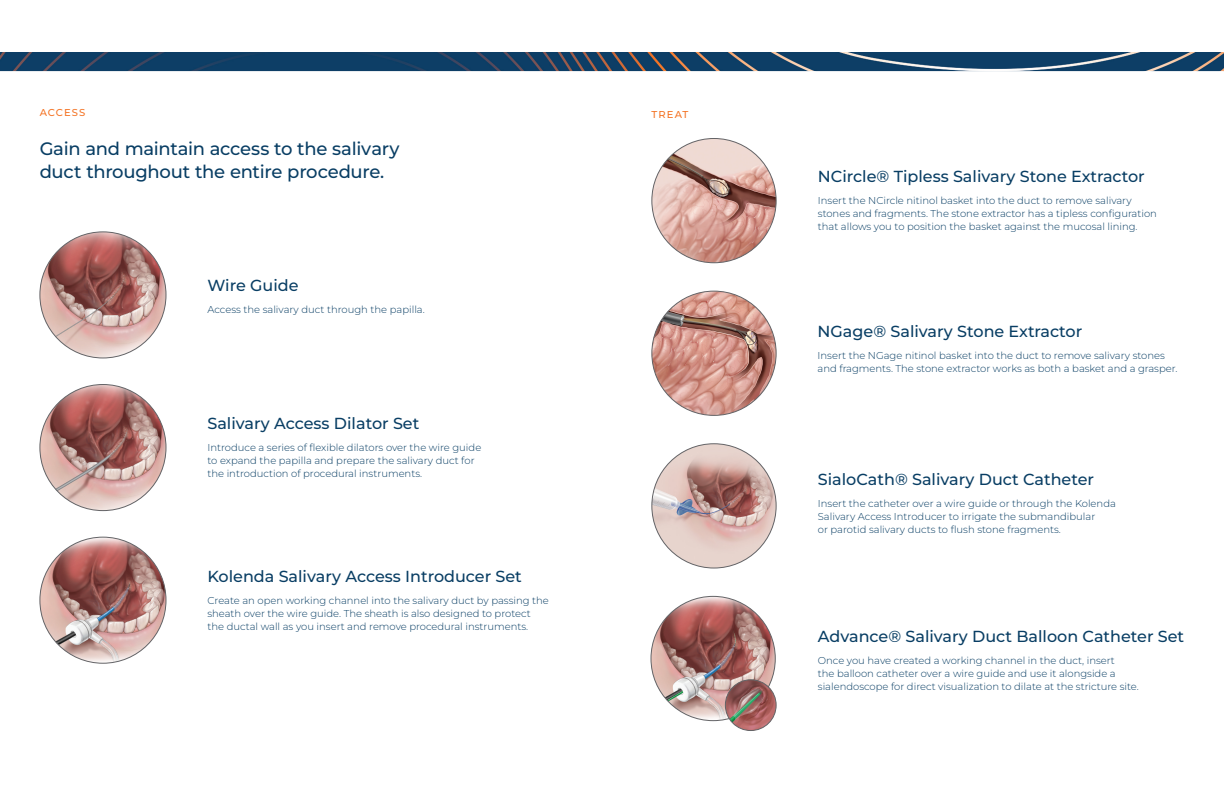
<style>
.page{position:relative;width:1224px;height:792px;background:#fff}
.page>*{position:absolute;margin:0;border:0;box-sizing:border-box;transform-origin:0 0}
.TXT-21-30-MedItalic{font:500 18px/23px "Montserrat";letter-spacing:-.015em;color:#093e64}
.TXT-16-20-550{font:500 16px "Montserrat";color:#093e64}
.TXT-10-13-75{font:300 10px/13px "Montserrat";color:#093e64}
.TXT-DEMI-10-12-white{font:500 10px "Montserrat";letter-spacing:.1em;color:#f47527}
</style>
<div class="page">
<img style="left:0;top:53px;width:1224px;height:18px">
<img style="left:40px;top:537px;width:126px;height:126px;border-radius:62px">
<img style="left:40px;top:385px;width:126px;height:126px;border-radius:63px">
<img style="left:40px;top:232px;width:126px;height:126px;border-radius:63px">
<img style="left:652px;top:138px;width:124px;height:125px;border-radius:62px">
<img style="left:652px;top:291px;width:124px;height:124px;border-radius:62px">
<img style="left:652px;top:444px;width:124px;height:124px;border-radius:61px">
<img style="left:651px;top:596px;width:124px;height:125px;border-radius:62px">
<img style="left:725px;top:680px;width:51px;height:51px;border-radius:25px">
<div style="left:725px;top:680px;width:51px;height:51px;border:1px solid #636366;border-radius:50%"></div>
<p class="TXT-DEMI-10-12-white" style="left:40px;top:106px;width:47px">ACCESS</p>
<p class="TXT-21-30-MedItalic" style="left:40px;top:137px;width:361px">Gain and maintain access to the salivary duct throughout the entire procedure.</p>
<p class="TXT-16-20-550" style="left:207px;top:275px;width:93px">Wire Guide</p>
<p class="TXT-10-13-75" style="left:207px;top:303px;width:219px">Access the salivary duct through the papilla.</p>
<p class="TXT-16-20-550" style="left:207px;top:413px;width:213px">Salivary Access Dilator Set</p>
<p class="TXT-10-13-75" style="left:207px;top:441px;width:275px">Introduce a series of flexible dilators over the wire guide to expand the papilla and prepare the salivary duct for the introduction of procedural instruments.</p>
<p class="TXT-16-20-550" style="left:207px;top:566px;width:316px">Kolenda Salivary Access Introducer Set</p>
<p class="TXT-10-13-75" style="left:207px;top:594px;width:343px">Create an open working channel into the salivary duct by passing the sheath over the wire guide. The sheath is also designed to protect the ductal wall as you insert and remove procedural instruments.</p>
<p class="TXT-DEMI-10-12-white" style="left:652px;top:108px;width:38px">TREAT</p>
<p class="TXT-16-20-550" style="left:818px;top:166px;width:328px">NCircle® Tipless Salivary Stone Extractor</p>
<p class="TXT-10-13-75" style="left:818px;top:194px;width:341px">Insert the NCircle nitinol basket into the duct to remove salivary stones and fragments. The stone extractor has a tipless configuration that allows you to position the basket against the mucosal lining.</p>
<p class="TXT-16-20-550" style="left:818px;top:321px;width:266px">NGage® Salivary Stone Extractor</p>
<p class="TXT-10-13-75" style="left:818px;top:349px;width:361px">Insert the NGage nitinol basket into the duct to remove salivary stones and fragments. The stone extractor works as both a basket and a grasper.</p>
<p class="TXT-16-20-550" style="left:818px;top:468px;width:278px">SialoCath® Salivary Duct Catheter</p>
<p class="TXT-10-13-75" style="left:818px;top:496px;width:300px">Insert the catheter over a wire guide or through the Kolenda<br>Salivary Access Introducer to irrigate the submandibular<br>or parotid salivary ducts to flush stone fragments.</p>
<p class="TXT-16-20-550" style="left:818px;top:626px;width:368px">Advance® Salivary Duct Balloon Catheter Set</p>
<p class="TXT-10-13-75" style="left:818px;top:654px;width:323px">Once you have created a working channel in the duct, insert<br>the balloon catheter over a wire guide and use it alongside a sialendoscope for direct visualization to dilate at the stricture site.</p>
</div>
